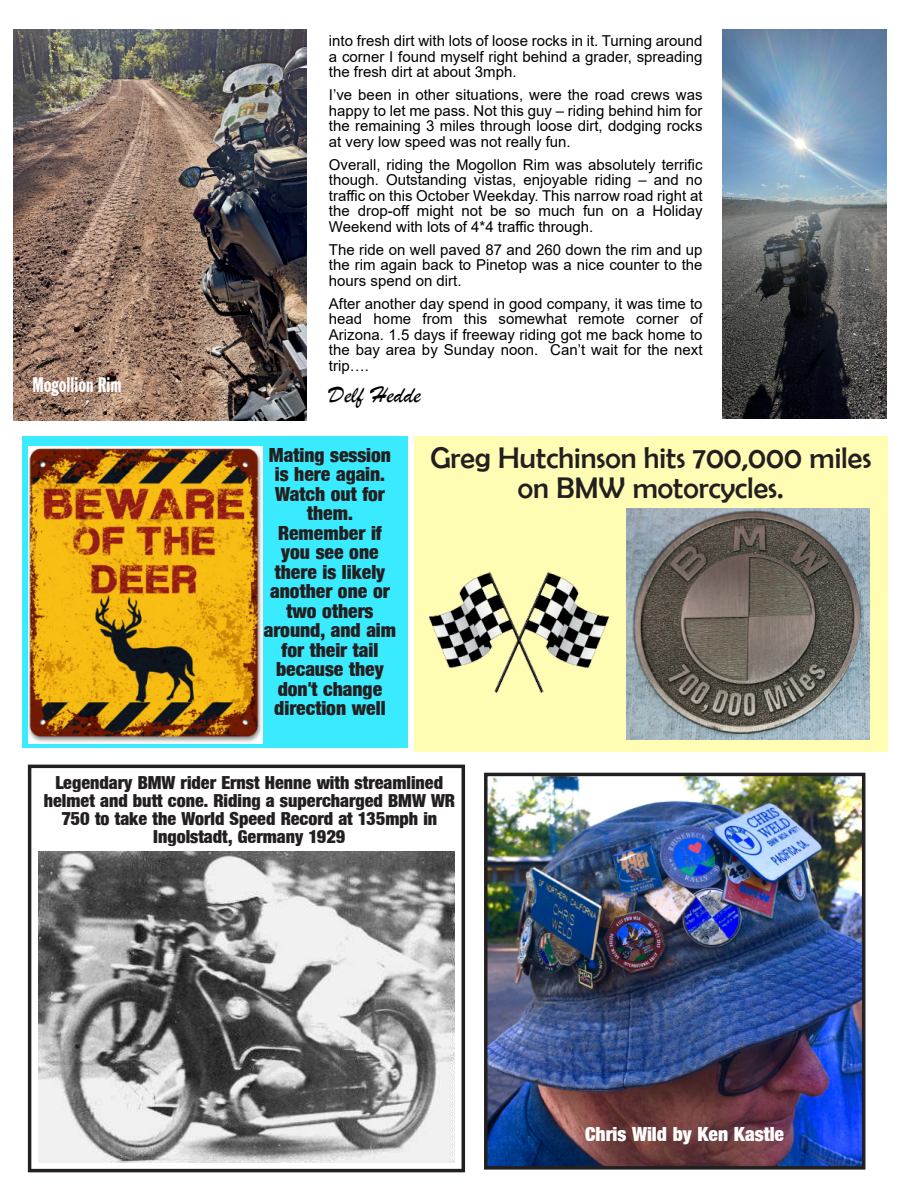
<style>
.page{position:relative;width:918px;height:1188px;background:#fff}
.page>*{position:absolute;margin:0;border:0;box-sizing:border-box;transform-origin:0 0}
.t1{font:30px/30px "Berlin Sans FB";color:#231f20;text-align:center}
.t2{font:24px "Brush Script";color:#000}
.t3{font:extra-condensed 21px "Franklin Gothic BT";color:#fff}
.t4{font:19.5px/19.5px "Basic Sans Heavy SF Bold";color:#231f20;text-align:center}
.t5{font:19.5px "Basic Sans Heavy SF Bold";color:#fff}
.t6{font:18px/18px "Basic Sans Heavy SF Bold";color:#231f20;text-align:center}
.t7{font:15px/15.5px "Arial";color:#000;text-align:justify}
</style>
<div class="page">
<img style="left:14px;top:29px;width:293px;height:392px">
<img style="left:723px;top:29px;width:163px;height:390px">
<div style="left:414px;top:436px;width:474px;height:315px;background:#fffcb4"></div>
<img style="left:626px;top:508px;width:244px;height:232px">
<img style="left:429px;top:571px;width:179px;height:123px">
<div style="left:22px;top:437px;width:386px;height:311px;background:#3aebff"></div>
<img style="left:29px;top:446px;width:234px;height:297px">
<div style="left:28px;top:765px;width:437px;height:407px;border:3px solid #231f20"></div>
<img style="left:488px;top:777px;width:373px;height:389px">
<div style="left:484px;top:773px;width:381px;height:397px;border:3px solid #231f20"></div>
<img style="left:38px;top:852px;width:416px;height:310px">
<h3 class="t3" style="left:33px;top:376px;width:91px">Mogollion Rim</h3>
<p class="t7" style="left:329px;top:35px;width:375px">into fresh dirt with lots of loose rocks in it. Turning around a corner I found myself right behind a grader, spreading the fresh dirt at about 3mph.</p>
<p class="t7" style="left:329px;top:89px;width:375px">I’ve been in other situations, were the road crews was happy to let me pass. Not this guy – riding behind him for the remaining 3 miles through loose dirt, dodging rocks at very low speed was not really fun.</p>
<p class="t7" style="left:329px;top:158px;width:375px">Overall, riding the Mogollon Rim was absolutely terrific though. Outstanding vistas, enjoyable riding – and no traffic on this October Weekday. This narrow road right at the drop-off might not be so much fun on a Holiday Weekend with lots of 4*4 traffic through.</p>
<p class="t7" style="left:329px;top:243px;width:375px">The ride on well paved 87 and 260 down the rim and up the rim again back to Pinetop was a nice counter to the hours spend on dirt.</p>
<p class="t7" style="left:329px;top:297px;width:375px">After another day spend in good company, it was time to head home from this somewhat remote corner of Arizona. 1.5 days if freeway riding got me back home to the bay area by Sunday noon. Can’t wait for the next trip….</p>
<h2 class="t2" style="left:329px;top:388px;width:93px">Delf Hedde</h2>
<h3 class="t4" style="left:264px;top:447px;width:134px">Mating session is here again.<br>Watch out for them.<br>Remember if you see one there is likely another one or two others around, and aim for their tail because they don't change direction well</h3>
<h1 class="t1" style="left:430px;top:442px;width:442px">Greg Hutchinson hits 700,000 miles on BMW motorcycles.</h1>
<p class="t6" style="left:44px;top:775px;width:413px">Legendary BMW rider Ernst Henne with streamlined helmet and butt cone. Riding a supercharged BMW WR 750 to take the World Speed Record at 135mph in Ingolstadt, Germany 1929</p>
<h3 class="t5" style="left:585px;top:1126px;width:201px">Chris Wild by Ken Kastle</h3>
</div>
